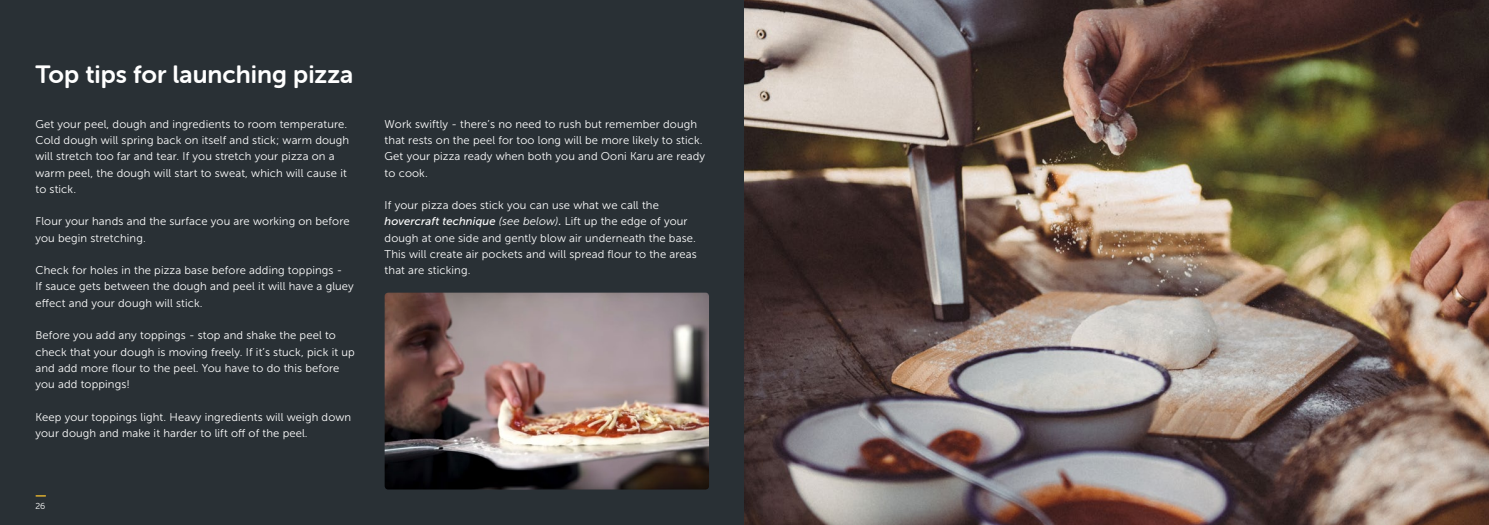
<style>
.page{position:relative;width:1489px;height:525px;background:#fff}
.page>*{position:absolute;margin:0;border:0;box-sizing:border-box;transform-origin:0 0}
.t1{font:25px "Museo Sans Rounded 700";color:#fff}
.t2{font:11.25px/16.2px "Museo Sans 300";letter-spacing:.01em;color:#fff}
.t3{font:italic 11.25px "Museo Sans 500";letter-spacing:.01em;color:#fff}
.t4{font:8.75px "Museo Sans Rounded 300";color:#fff}
.s1{font-family:"Museo Sans 300"}
.s2{font-family:"Museo Sans 300";font-style:normal}
</style>
<div class="page">
<div style="left:0;top:0;width:744px;height:524px;background:#293035"></div>
<img style="left:744px;top:0;width:744px;height:524px">
<img style="left:384px;top:292px;width:325px;height:197px">
<h1 class="t1" style="left:35px;top:60px;width:319px">Top tips for launching pizza</h1>
<p class="t2" style="left:35px;top:116px;width:315px">Get your peel, dough and ingredients to room temperature.<br>Cold dough will spring back on itself and stick; warm dough will stretch too far and tear. If you stretch your pizza on a warm peel, the dough will start to sweat, which will cause it to stick.</p>
<p class="t2" style="left:35px;top:213px;width:316px">Flour your hands and the surface you are working on before you begin stretching.</p>
<p class="t2" style="left:35px;top:262px;width:320px">Check for holes in the pizza base before adding toppings -<br>If sauce gets between the dough and peel it will have a gluey effect and your dough will stick.</p>
<p class="t2" style="left:35px;top:327px;width:321px">Before you add any toppings - stop and shake the peel to check that your dough is moving freely. If it’s stuck, pick it up and add more flour to the peel. You have to do this before you add toppings!</p>
<p class="t2" style="left:35px;top:408px;width:317px">Keep your toppings light. Heavy ingredients will weigh down your dough and make it harder to lift off of the peel.</p>
<p class="t4" style="left:35px;top:501px;width:11px">26</p>
<p class="t2" style="left:384px;top:116px;width:322px">Work swiftly - there’s no need to rush but remember dough that rests on the peel for too long will be more likely to stick.<br>Get your pizza ready when both you and Ooni Karu are ready to cook.</p>
<p class="t2" style="left:384px;top:197px;width:276px">If your pizza does stick you can use what we call the</p>
<p class="t3" style="left:384px;top:215px;width:304px">hovercraft technique <span class="s1">(see below)</span>. <span class="s2">Lift up the edge of your</span></p>
<p class="t2" style="left:384px;top:229px;width:313px;text-align:justify">dough at one side and gently blow air underneath the base.<br>This will create air pockets and will spread flour to the areas that are sticking.</p>
</div>
